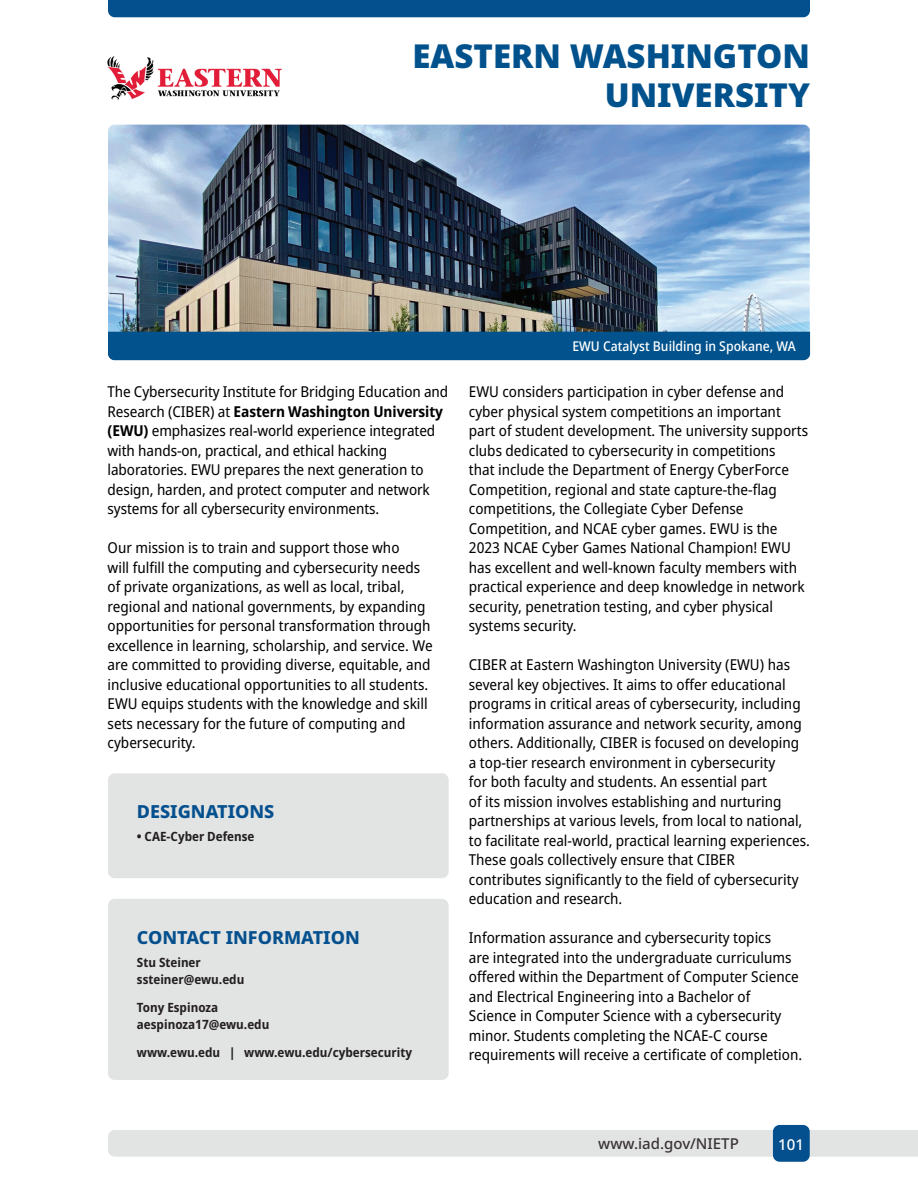
<style>
.page{position:relative;width:918px;height:1188px;background:#fff}
.page>*{position:absolute;margin:0;border:0;box-sizing:border-box;transform-origin:0 0}
.t1{font:900 33px/39.6px "Noto Sans";color:#01518c;text-align:right}
.t2{font:800 18px "Noto Sans";color:#04508e}
.t3{font:semi-condensed 15px/19.5px "Noto Sans";color:#000}
.t4{font:500 15px "Noto Sans";color:#393334}
.t5{font:500 15px "Noto Sans";color:#fff}
.t6{font:500 semi-condensed 13.5px "Noto Sans";color:#fff}
.t7{font:700 semi-condensed 12.75px/16.5px "Noto Sans";color:#231f20}
.s1{font-weight:700}
</style>
<div class="page">
<div style="left:108px;top:1130px;width:810px;height:27px;background:#e2e3e3"></div>
<div style="left:773px;top:1125px;width:37px;height:37px;background:#04508e;border-radius:7px"></div>
<div style="left:108px;top:0;width:702px;height:17px;background:#04508e"></div>
<div style="left:108px;top:899px;width:341px;height:181px;background:#e2e3e3;border-radius:7px"></div>
<div style="left:108px;top:773px;width:341px;height:105px;background:#e2e3e3;border-radius:7px"></div>
<img style="left:108px;top:125px;width:702px;height:207px">
<div style="left:108px;top:332px;width:702px;height:28px;background:#01528d"></div>
<img style="left:107px;top:56px;width:175px;height:44px">
<h1 class="t1" style="left:413px;top:36px;width:399px">EASTERN WASHINGTON<br>UNIVERSITY</h1>
<p class="t3" style="left:108px;top:383px;width:342px">The Cybersecurity Institute for Bridging Education and Research (CIBER) at <span class="s1">Eastern Washington University (EWU)</span> emphasizes real-world experience integrated with hands-on, practical, and ethical hacking laboratories. EWU prepares the next generation to design, harden, and protect computer and network systems for all cybersecurity environments.</p>
<p class="t3" style="left:108px;top:539px;width:327px">Our mission is to train and support those who<br>will fulfill the computing and cybersecurity needs of private organizations, as well as local, tribal, regional and national governments, by expanding opportunities for personal transformation through excellence in learning, scholarship, and service. We are committed to providing diverse, equitable, and inclusive educational opportunities to all students.<br>EWU equips students with the knowledge and skill sets necessary for the future of computing and cybersecurity.</p>
<p class="t2" style="left:137px;top:798px;width:139px">DESIGNATIONS</p>
<p class="t7" style="left:137px;top:829px;width:119px">• CAE-Cyber Defense</p>
<p class="t2" style="left:137px;top:924px;width:224px">CONTACT INFORMATION</p>
<p class="t7" style="left:137px;top:955px;width:109px">Stu Steiner ssteiner@ewu.edu</p>
<p class="t7" style="left:137px;top:1000px;width:134px">Tony Espinoza aespinoza17@ewu.edu</p>
<p class="t7" style="left:137px;top:1045px;width:277px">www.ewu.edu | www.ewu.edu/cybersecurity</p>
<p class="t6" style="left:572px;top:336px;width:225px">EWU Catalyst Building in Spokane, WA</p>
<p class="t3" style="left:469px;top:383px;width:341px">EWU considers participation in cyber defense and cyber physical system competitions an important part of student development. The university supports clubs dedicated to cybersecurity in competitions<br>that include the Department of Energy CyberForce Competition, regional and state capture-the-flag competitions, the Collegiate Cyber Defense Competition, and NCAE cyber games. EWU is the 2023 NCAE Cyber Games National Champion! EWU has excellent and well-known faculty members with practical experience and deep knowledge in network security, penetration testing, and cyber physical systems security.</p>
<p class="t3" style="left:469px;top:656px;width:343px">CIBER at Eastern Washington University (EWU) has several key objectives. It aims to offer educational programs in critical areas of cybersecurity, including information assurance and network security, among others. Additionally, CIBER is focused on developing a top-tier research environment in cybersecurity<br>for both faculty and students. An essential part<br>of its mission involves establishing and nurturing partnerships at various levels, from local to national, to facilitate real-world, practical learning experiences.<br>These goals collectively ensure that CIBER contributes significantly to the field of cybersecurity education and research.</p>
<p class="t3" style="left:469px;top:929px;width:335px">Information assurance and cybersecurity topics<br>are integrated into the undergraduate curriculums offered within the Department of Computer Science and Electrical Engineering into a Bachelor of<br>Science in Computer Science with a cybersecurity minor. Students completing the NCAE-C course requirements will receive a certificate of completion.</p>
<p class="t4" style="left:598px;top:1133px;width:142px">www.iad.gov/NIETP</p>
<p class="t5" style="left:778px;top:1134px;width:27px">101</p>
</div>
